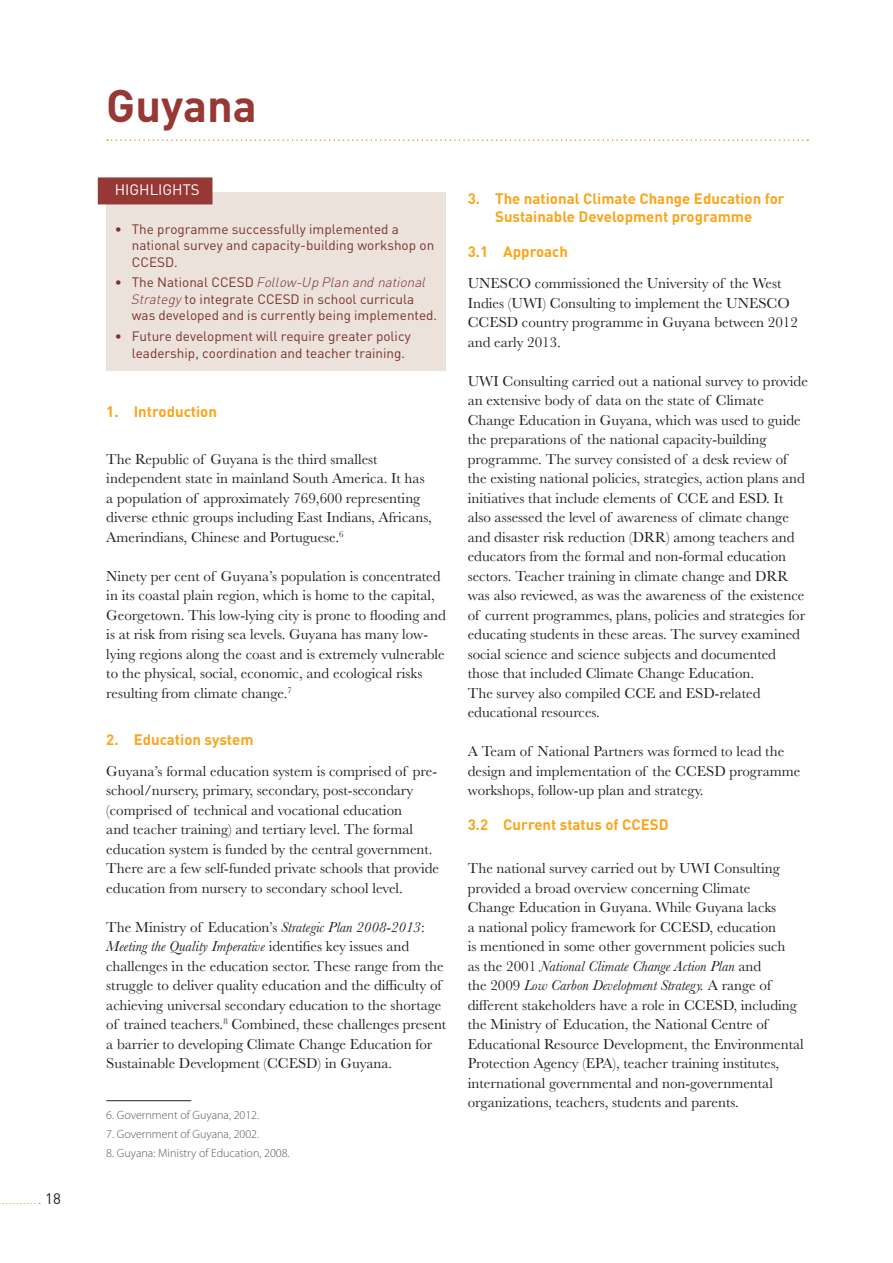
<style>
.page{position:relative;width:893px;height:1263px;background:#fff}
.page>*{position:absolute;margin:0;border:0;box-sizing:border-box;transform-origin:0 0}
.t1{font:700 45px "DIN";color:#963834}
.t2{font:15px/19.5px "Baskerville";color:#231f20}
.t3{font:700 15px/18px "DIN";color:#f9a51b;text-align:center}
.t4{font:15px "DIN";color:#fff}
.t5{font:15px "DIN";color:#231f20}
.t6{font:13.5px/16.5px "DIN";color:#7d312c}
.t7{font:300 12px "Myriad Pro";color:#57585a}
.s1{font-weight:300;font-style:italic}
.s2{font-style:italic}
</style>
<div class="page">
<svg style="left:0;top:1203px;width:40px;height:1px"></svg>
<svg style="left:107px;top:139px;width:701px;height:2px"></svg>
<div style="left:106px;top:192px;width:340px;height:178px;background:#eae2db"></div>
<div style="left:98px;top:177px;width:114px;height:27px;background:#963834"></div>
<hr style="left:106px;top:1100px;width:85px;height:1px;background:#231f20">
<p class="t5" style="left:45px;top:1189px;width:17px">18</p>
<h1 class="t1" style="left:106px;top:77px;width:152px">Guyana</h1>
<p class="t4" style="left:115px;top:181px;width:86px">HIGHLIGHTS</p>
<p class="t6" style="left:132px;top:220px;width:304px;text-indent:-17px">• The programme successfully implemented a national survey and capacity-building workshop on<br>CCESD.</p>
<p class="t6" style="left:132px;top:274px;width:307px;text-indent:-17px">• The National CCESD <span class="s1">Follow-Up Plan and national<br>Strategy</span> to integrate CCESD in school curricula was developed and is currently being implemented.</p>
<p class="t6" style="left:132px;top:328px;width:280px;text-indent:-17px">• Future development will require greater policy leadership, coordination and teacher training.</p>
<p class="t3" style="left:106px;top:401px;width:112px">1. Introduction</p>
<p class="t2" style="left:106px;top:449px;width:327px">The Republic of Guyana is the third smallest independent state in mainland South America. It has a population of approximately 769,600 representing diverse ethnic groups including East Indians, Africans, Amerindians, Chinese and Portuguese.<sup>6</sup></p>
<p class="t2" style="left:106px;top:566px;width:341px">Ninety per cent of Guyana’s population is concentrated in its coastal plain region, which is home to the capital, Georgetown. This low-lying city is prone to flooding and is at risk from rising sea levels. Guyana has many low&shy;lying regions along the coast and is extremely vulnerable to the physical, social, economic, and ecological risks resulting from climate change.<sup>7</sup></p>
<p class="t3" style="left:106px;top:730px;width:149px">2. Education system</p>
<p class="t2" style="left:106px;top:761px;width:334px">Guyana’s formal education system is comprised of pre&shy;school/nursery, primary, secondary, post-secondary (comprised of technical and vocational education<br>and teacher training) and tertiary level. The formal education system is funded by the central government.<br>There are a few self-funded private schools that provide education from nursery to secondary school level.</p>
<p class="t2" style="left:106px;top:917px;width:342px">The Ministry of Education’s <span class="s2">Strategic Plan 2008</span>-<span class="s2">2013</span>:<br><span class="s2">Meeting the Quality Imperative</span> identifies key issues and challenges in the education sector. These range from the struggle to deliver quality education and the difficulty of achieving universal secondary education to the shortage of trained teachers.<sup>8</sup> Combined, these challenges present a barrier to developing Climate Change Education for Sustainable Development (CCESD) in Guyana.</p>
<p class="t7" style="left:106px;top:1108px;width:154px">6. Government of Guyana, 2012.</p>
<p class="t7" style="left:106px;top:1127px;width:154px">7. Government of Guyana, 2002.</p>
<p class="t7" style="left:106px;top:1145px;width:185px">8. Guyana: Ministry of Education, 2008.</p>
<p class="t3" style="left:468px;top:189px;width:318px">3. The national Climate Change Education for<br>Sustainable Development programme</p>
<p class="t3" style="left:468px;top:242px;width:102px">3.1 Approach</p>
<p class="t2" style="left:468px;top:274px;width:332px">UNESCO commissioned the University of the West Indies (UWI) Consulting to implement the UNESCO CCESD country programme in Guyana between 2012 and early 2013.</p>
<p class="t2" style="left:468px;top:371px;width:342px">UWI Consulting carried out a national survey to provide an extensive body of data on the state of Climate Change Education in Guyana, which was used to guide the preparations of the national capacity-building programme. The survey consisted of a desk review of the existing national policies, strategies, action plans and initiatives that include elements of CCE and ESD. It also assessed the level of awareness of climate change and disaster risk reduction (DRR) among teachers and educators from the formal and non-formal education sectors. Teacher training in climate change and DRR was also reviewed, as was the awareness of the existence of current programmes, plans, policies and strategies for educating students in these areas. The survey examined social science and science subjects and documented those that included Climate Change Education.<br>The survey also compiled CCE and ESD-related educational resources.</p>
<p class="t2" style="left:468px;top:742px;width:334px">A Team of National Partners was formed to lead the design and implementation of the CCESD programme workshops, follow-up plan and strategy.</p>
<p class="t3" style="left:468px;top:815px;width:202px">3.2 Current status of CCESD</p>
<p class="t2" style="left:468px;top:859px;width:338px">The national survey carried out by UWI Consulting provided a broad overview concerning Climate<br>Change Education in Guyana. While Guyana lacks<br>a national policy framework for CCESD, education<br>is mentioned in some other government policies such<br>as the 2001 <span class="s2">National Climate Change Action Plan</span> and<br>the 2009 <span class="s2">Low Carbon Development Strategy.</span> A range of different stakeholders have a role in CCESD, including the Ministry of Education, the National Centre of Educational Resource Development, the Environmental Protection Agency (EPA), teacher training institutes, international governmental and non-governmental organizations, teachers, students and parents.</p>
</div>
